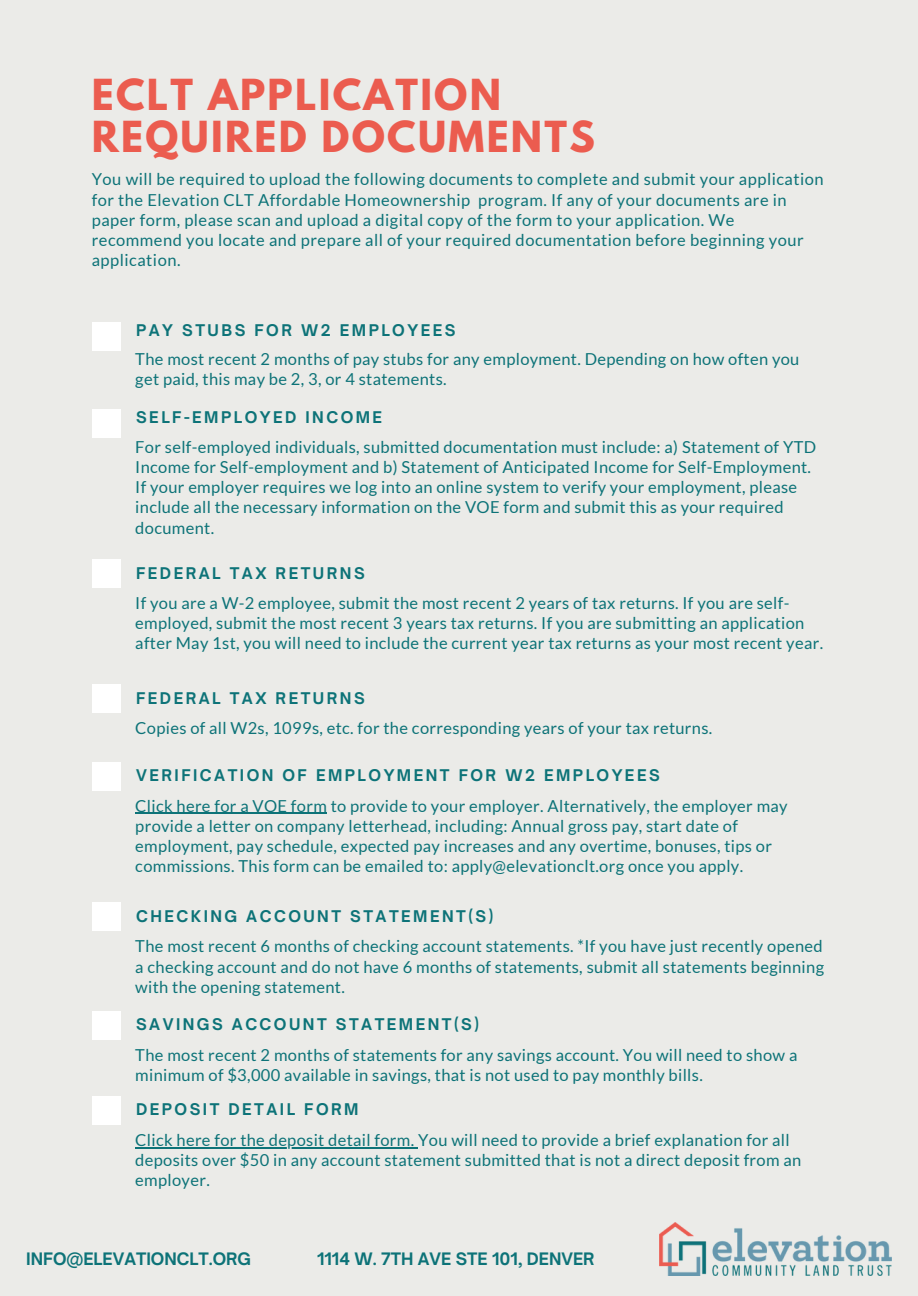
<style>
.page{position:relative;width:918px;height:1296px;background:#ebebe8}
.page>*{position:absolute;margin:0;border:0;box-sizing:border-box;transform-origin:0 0}
.t1{font:700 37.95px/41.7px "League Spartan";letter-spacing:.06em;color:#eb5c4f}
.t2{font:16.5px/20.2px "Lato";letter-spacing:.02em;color:#0d7378}
.t3{font:700 16.5px "Open Sauce One";color:#0d7378}
.t4{font:700 15.45px "Open Sauce One";letter-spacing:.16em;color:#0d7378}
</style>
<div class="page">
<div style="left:92px;top:322px;width:28px;height:29px;background:#fff"></div>
<div style="left:92px;top:559px;width:28px;height:29px;background:#fff"></div>
<div style="left:92px;top:685px;width:28px;height:28px;background:#fff"></div>
<div style="left:92px;top:762px;width:28px;height:28px;background:#fff"></div>
<div style="left:92px;top:903px;width:28px;height:28px;background:#fff"></div>
<div style="left:92px;top:1011px;width:28px;height:29px;background:#fff"></div>
<div style="left:92px;top:1096px;width:28px;height:29px;background:#fff"></div>
<img style="left:660px;top:1223px;width:231px;height:53px">
<hr style="left:135px;top:813px;width:192px;height:1px;background:#0d7378">
<hr style="left:135px;top:1147px;width:283px;height:1px;background:#0d7378">
<div style="left:92px;top:409px;width:28px;height:29px;background:#fff"></div>
<p class="t1" style="left:92px;top:79px;width:505px">ECLT APPLICATION<br>REQUIRED DOCUMENTS</p>
<p class="t2" style="left:92px;top:169px;width:733px">You will be required to upload the following documents to complete and submit your application for the Elevation CLT Affordable Homeownership program. If any of your documents are in paper form, please scan and upload a digital copy of the form to your application. We recommend you locate and prepare all of your required documentation before beginning your application.</p>
<p class="t4" style="left:136px;top:320px;width:321px">PAY STUBS FOR W2 EMPLOYEES</p>
<p class="t2" style="left:135px;top:348px;width:666px">The most recent 2 months of pay stubs for any employment. Depending on how often you get paid, this may be 2, 3, or 4 statements.</p>
<p class="t4" style="left:136px;top:407px;width:248px">SELF-EMPLOYED INCOME</p>
<p class="t2" style="left:135px;top:436px;width:682px">For self-employed individuals, submitted documentation must include: a) Statement of YTD Income for Self-employment and b) Statement of Anticipated Income for Self-Employment.<br>If your employer requires we log into an online system to verify your employment, please include all the necessary information on the VOE form and submit this as your required document.</p>
<p class="t4" style="left:136px;top:563px;width:230px">FEDERAL TAX RETURNS</p>
<p class="t2" style="left:135px;top:592px;width:689px">If you are a W-2 employee, submit the most recent 2 years of tax returns. If you are self&shy;employed, submit the most recent 3 years tax returns. If you are submitting an application after May 1st, you will need to include the current year tax returns as your most recent year.</p>
<p class="t4" style="left:136px;top:689px;width:230px">FEDERAL TAX RETURNS</p>
<p class="t2" style="left:135px;top:718px;width:579px">Copies of all W2s, 1099s, etc. for the corresponding years of your tax returns.</p>
<p class="t4" style="left:136px;top:766px;width:525px">VERIFICATION OF EMPLOYMENT FOR W2 EMPLOYEES</p>
<p class="t2" style="left:135px;top:795px;width:654px">Click here for a VOE form to provide to your employer. Alternatively, the employer may provide a letter on company letterhead, including: Annual gross pay, start date of employment, pay schedule, expected pay increases and any overtime, bonuses, tips or commissions. This form can be emailed to: apply@elevationclt.org once you apply.</p>
<p class="t4" style="left:136px;top:907px;width:359px">CHECKING ACCOUNT STATEMENT(S)</p>
<p class="t2" style="left:135px;top:936px;width:690px;text-align:justify">The most recent 6 months of checking account statements. *If you have just recently opened a checking account and do not have 6 months of statements, submit all statements beginning with the opening statement.</p>
<p class="t4" style="left:136px;top:1015px;width:344px">SAVINGS ACCOUNT STATEMENT(S)</p>
<p class="t2" style="left:135px;top:1044px;width:664px">The most recent 2 months of statements for any savings account. You will need to show a minimum of $3,000 available in savings, that is not used to pay monthly bills.</p>
<p class="t4" style="left:136px;top:1100px;width:224px">DEPOSIT DETAIL FORM</p>
<p class="t2" style="left:135px;top:1129px;width:668px">Click here for the deposit detail form. You will need to provide a brief explanation for all deposits over $50 in any account statement submitted that is not a direct deposit from an employer.</p>
<p class="t3" style="left:26px;top:1248px;width:226px">INFO@ELEVATIONCLT.ORG</p>
<p class="t3" style="left:317px;top:1248px;width:279px">1114 W. 7TH AVE STE 101, DENVER</p>
</div>
